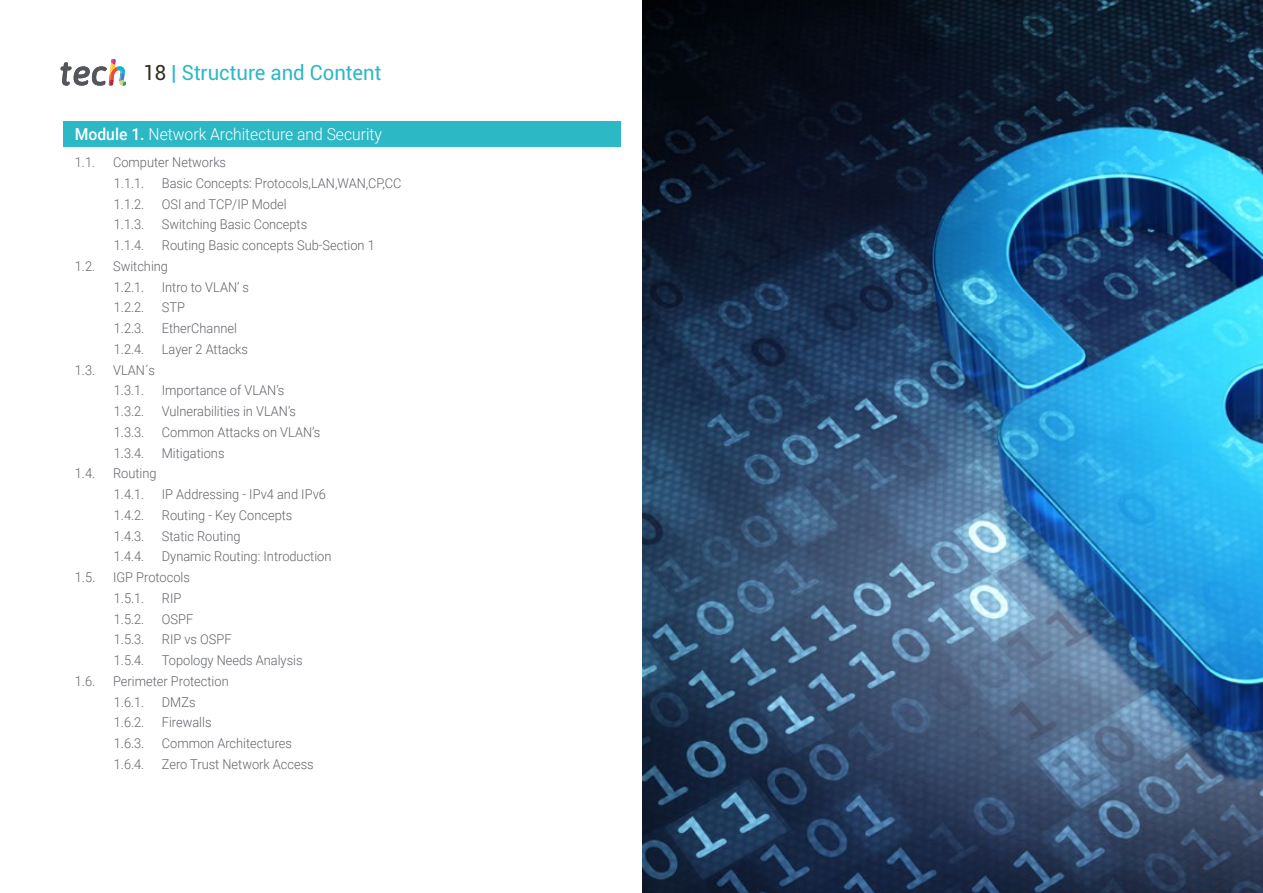
<style>
.page{position:relative;width:1263px;height:893px;background:#fff}
.page>*{position:absolute;margin:0;border:0;box-sizing:border-box;transform-origin:0 0}
.t1{font:21px "Roboto";color:#2db8c5}
.t2{font:300 16.5px "Roboto";color:#fff;scale:.95 1}
.t3{font:300 13.5px/20.7px "Roboto";color:#61646a;scale:.95 1}
.s1{color:#312e20}
.s2{font-weight:500}
</style>
<div class="page">
<img style="left:642px;top:0;width:621px;height:893px">
<div style="left:64px;top:121px;width:557px;height:25px;background:#2db8c5"></div>
<svg style="left:61px;top:59px;width:65px;height:27px"></svg>
<h1 class="t1" style="left:144px;top:57px;width:239px"><span class="s1">18</span> | Structure and Content</h1>
<p class="t2" style="left:75px;top:123px;width:325px"><span class="s2">Module 1.</span> Network Architecture and Security</p>
<p class="t3" style="left:75px;top:151px;width:23px">1.1.</p>
<p class="t3" style="left:113px;top:151px;width:120px">Computer Networks<br>1.1.1.</p>
<p class="t3" style="left:162px;top:172px;width:254px">Basic Concepts: Protocols,LAN,WAN,CP,CC</p>
<p class="t3" style="left:114px;top:193px;width:34px">1.1.2.</p>
<p class="t3" style="left:162px;top:193px;width:133px">OSI and TCP/IP Model</p>
<p class="t3" style="left:114px;top:214px;width:34px">1.1.3.</p>
<p class="t3" style="left:162px;top:214px;width:155px">Switching Basic Concepts</p>
<p class="t3" style="left:114px;top:234px;width:34px">1.1.4.</p>
<p class="t3" style="left:162px;top:234px;width:226px">Routing Basic concepts Sub-Section 1</p>
<p class="t3" style="left:75px;top:255px;width:23px">1.2.</p>
<p class="t3" style="left:113px;top:255px;width:59px">Switching<br>1.2.1.</p>
<p class="t3" style="left:162px;top:276px;width:93px">Intro to VLAN’ s</p>
<p class="t3" style="left:114px;top:297px;width:34px">1.2.2.</p>
<p class="t3" style="left:162px;top:297px;width:26px">STP</p>
<p class="t3" style="left:114px;top:317px;width:34px">1.2.3.</p>
<p class="t3" style="left:162px;top:317px;width:81px">EtherChannel</p>
<p class="t3" style="left:114px;top:338px;width:34px">1.2.4.</p>
<p class="t3" style="left:162px;top:338px;width:92px">Layer 2 Attacks</p>
<p class="t3" style="left:75px;top:359px;width:23px">1.3.</p>
<p class="t3" style="left:113px;top:359px;width:46px">VLAN´s<br>1.3.1.</p>
<p class="t3" style="left:162px;top:380px;width:131px">Importance of VLAN’s</p>
<p class="t3" style="left:114px;top:400px;width:34px">1.3.2.</p>
<p class="t3" style="left:162px;top:400px;width:143px">Vulnerabilities in VLAN’s</p>
<p class="t3" style="left:114px;top:421px;width:34px">1.3.3.</p>
<p class="t3" style="left:162px;top:421px;width:168px">Common Attacks on VLAN’s</p>
<p class="t3" style="left:114px;top:442px;width:34px">1.3.4.</p>
<p class="t3" style="left:162px;top:442px;width:67px">Mitigations</p>
<p class="t3" style="left:75px;top:463px;width:23px">1.4.</p>
<p class="t3" style="left:113px;top:463px;width:47px">Routing<br>1.4.1.</p>
<p class="t3" style="left:162px;top:483px;width:174px">IP Addressing - IPv4 and IPv6</p>
<p class="t3" style="left:114px;top:504px;width:34px">1.4.2.</p>
<p class="t3" style="left:162px;top:504px;width:139px">Routing - Key Concepts</p>
<p class="t3" style="left:114px;top:525px;width:34px">1.4.3.</p>
<p class="t3" style="left:162px;top:525px;width:84px">Static Routing</p>
<p class="t3" style="left:114px;top:546px;width:34px">1.4.4.</p>
<p class="t3" style="left:162px;top:546px;width:180px">Dynamic Routing: Introduction</p>
<p class="t3" style="left:75px;top:566px;width:23px">1.5.</p>
<p class="t3" style="left:113px;top:566px;width:82px">IGP Protocols<br>1.5.1.</p>
<p class="t3" style="left:162px;top:587px;width:22px">RIP</p>
<p class="t3" style="left:114px;top:608px;width:34px">1.5.2.</p>
<p class="t3" style="left:162px;top:608px;width:35px">OSPF</p>
<p class="t3" style="left:114px;top:629px;width:34px">1.5.3.</p>
<p class="t3" style="left:162px;top:629px;width:75px">RIP vs OSPF</p>
<p class="t3" style="left:114px;top:649px;width:34px">1.5.4.</p>
<p class="t3" style="left:162px;top:649px;width:150px">Topology Needs Analysis</p>
<p class="t3" style="left:75px;top:670px;width:23px">1.6.</p>
<p class="t3" style="left:113px;top:670px;width:123px">Perimeter Protection<br>1.6.1.</p>
<p class="t3" style="left:162px;top:691px;width:37px">DMZs</p>
<p class="t3" style="left:114px;top:712px;width:34px">1.6.2.</p>
<p class="t3" style="left:162px;top:712px;width:54px">Firewalls</p>
<p class="t3" style="left:114px;top:732px;width:34px">1.6.3.</p>
<p class="t3" style="left:162px;top:732px;width:138px">Common Architectures</p>
<p class="t3" style="left:114px;top:753px;width:34px">1.6.4.</p>
<p class="t3" style="left:162px;top:753px;width:161px">Zero Trust Network Access</p>
</div>
